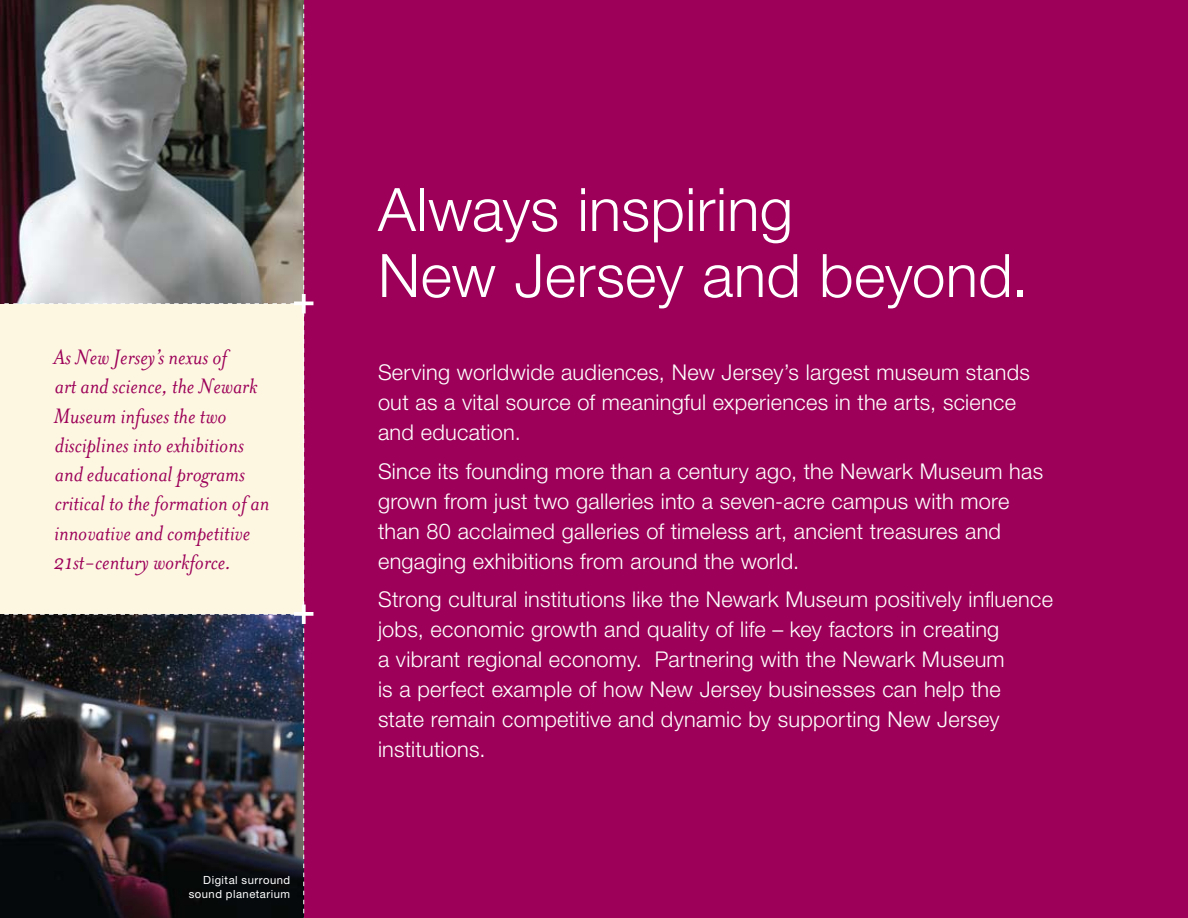
<style>
.page{position:relative;width:1188px;height:918px;background:#9c0058}
.page>*{position:absolute;margin:0;border:0;box-sizing:border-box;transform-origin:0 0}
.t1{font:300 60px/66px "Helvetica Neue LT Std";letter-spacing:.005em;color:#fff}
.t2{font:italic 24px/29.2px "Mrs Eaves";color:#9c0058}
.t3{font:300 21.75px/30px "Helvetica Neue LT Std";letter-spacing:.015em;color:#fff}
.t4{font:11.25px/13.5px "Helvetica Neue LT Std";letter-spacing:.045em;color:#fff;text-align:right}
</style>
<div class="page">
<svg style="left:306px;top:612px;width:7px;height:4px"></svg>
<svg style="left:304px;top:605px;width:2px;height:19px"></svg>
<img style="left:0;top:0;width:304px;height:918px">
<hr style="left:294px;top:302px;width:19px;height:3px;background:#fff">
<svg style="left:302px;top:294px;width:4px;height:19px"></svg>
<p class="t2" style="left:53px;top:343px;width:218px">As New Jersey’s nexus of<br>art and science, the Newark<br>Museum infuses the two disciplines into exhibitions and educational programs critical to the formation of an innovative and competitive<br>21st-century workforce.</p>
<p class="t4" style="left:189px;top:873px;width:103px">Digital surround sound planetarium</p>
<h1 class="t1" style="left:378px;top:175px;width:652px">Always inspiring<br>New Jersey and beyond.</h1>
<p class="t3" style="left:378px;top:357px;width:654px">Serving worldwide audiences, New Jersey’s largest museum stands out as a vital source of meaningful experiences in the arts, science and education.</p>
<p class="t3" style="left:378px;top:455px;width:667px">Since its founding more than a century ago, the Newark Museum has grown from just two galleries into a seven-acre campus with more than 80 acclaimed galleries of timeless art, ancient treasures and engaging exhibitions from around the world.</p>
<p class="t3" style="left:378px;top:584px;width:677px">Strong cultural institutions like the Newark Museum positively influence jobs, economic growth and quality of life – key factors in creating<br>a vibrant regional economy. Partnering with the Newark Museum<br>is a perfect example of how New Jersey businesses can help the<br>state remain competitive and dynamic by supporting New Jersey institutions.</p>
</div>
